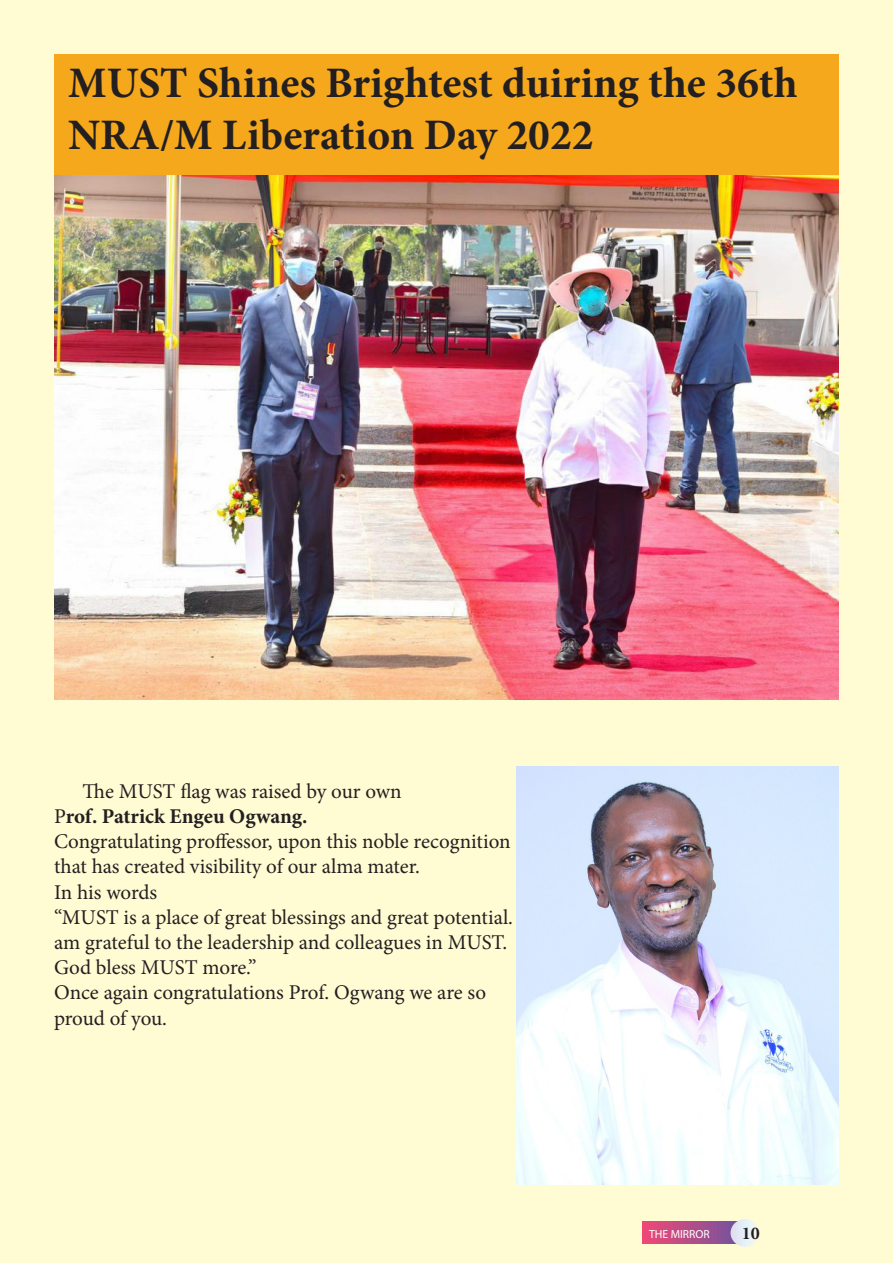
<style>
.page{position:relative;width:893px;height:1263px;background:#fffbd3}
.page>*{position:absolute;margin:0;border:0;box-sizing:border-box;transform-origin:0 0}
.t1{font:700 43.5px/52.2px "Minion Pro";color:#231f20}
.t2{font:21px/25.2px "Minion Pro";letter-spacing:-.005em;color:#231f20}
.t3{font:700 21px "Minion Pro";color:#231f20}
.t4{font:700 18px "Minion Pro";color:#231f20}
.t5{font:11.7px "Myriad Pro";color:#fff}
.s1{font-weight:400}
</style>
<div class="page">
<div style="left:54px;top:54px;width:785px;height:122px;background:#f5a81c"></div>
<img style="left:54px;top:176px;width:785px;height:524px">
<img style="left:517px;top:767px;width:322px;height:417px">
<svg style="left:642px;top:1222px;width:88px;height:22px;background:#b84c87"></svg>
<svg style="left:730px;top:1219px;width:30px;height:28px"></svg>
<p class="t1" style="left:68px;top:56px;width:731px">MUST Shines Brightest duiring the 36th<br>NRA/M Liberation Day 2022</p>
<p class="t2" style="left:83px;top:778px;width:321px">The MUST flag was raised by our own</p>
<p class="t3" style="left:54px;top:801px;width:255px"><span class="s1">P</span>rof. Patrick Engeu Ogwang.</p>
<p class="t2" style="left:54px;top:829px;width:458px">Congratulating proffessor, upon this noble recognition that has created visibility of our alma mater.</p>
<p class="t2" style="left:54px;top:879px;width:105px">In his words</p>
<p class="t2" style="left:54px;top:904px;width:461px">“MUST is a place of great blessings and great potential. am grateful to the leadership and colleagues in MUST.<br>God bless MUST more.”</p>
<p class="t2" style="left:54px;top:980px;width:434px">Once again congratulations Prof. Ogwang we are so proud of you.</p>
<p class="t5" style="left:649px;top:1227px;width:62px">THE MIRROR</p>
<p class="t4" style="left:742px;top:1220px;width:19px">10</p>
</div>
